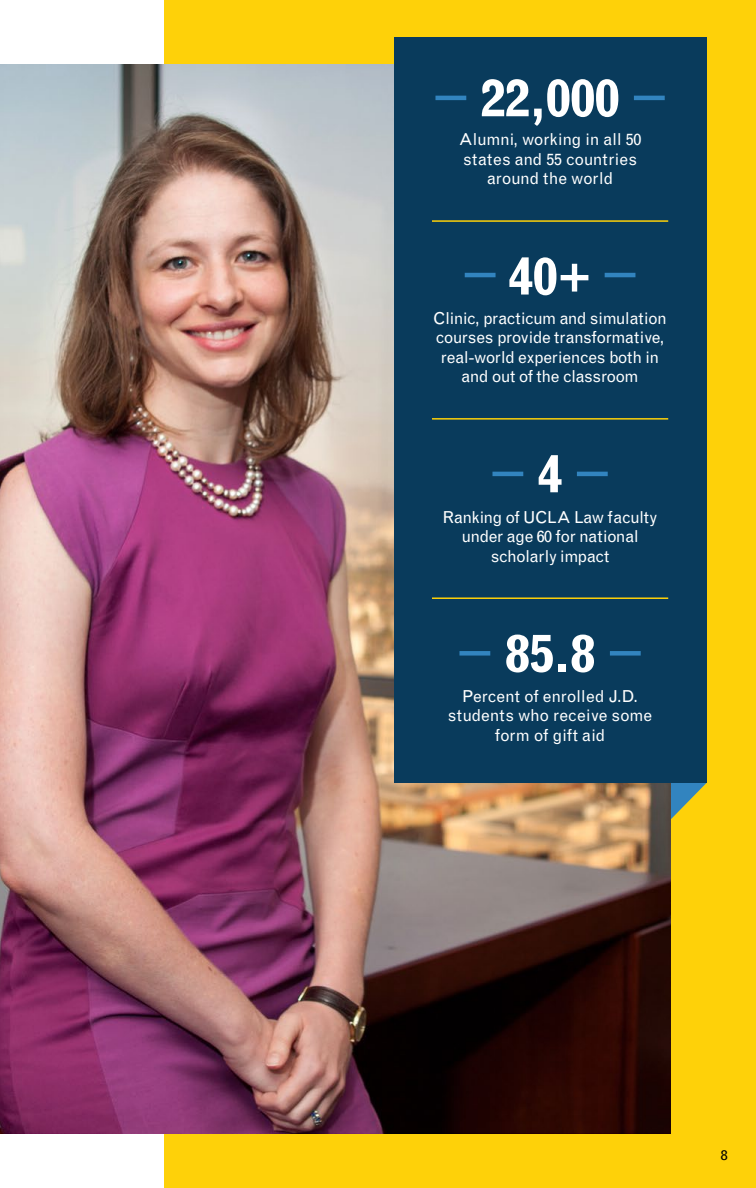
<style>
.page{position:relative;width:756px;height:1188px;background:#fff}
.page>*{position:absolute;margin:0;border:0;box-sizing:border-box;transform-origin:0 0}
.t1{font:700 51px "Grotesque MT Std";color:#fff}
.t2{font:16.5px/19.5px "Grotesque MT Std";letter-spacing:-.02em;color:#fff;text-align:center}
.t3{font:14.25px "Grotesque MT Std";color:#000}
</style>
<div class="page">
<div style="left:164px;top:0;width:592px;height:1188px;background:#fed109"></div>
<svg style="left:670px;top:783px;width:36px;height:37px"></svg>
<img style="left:0;top:65px;width:670px;height:1068px">
<div style="left:394px;top:38px;width:312px;height:745px;background:#093b5c"></div>
<hr style="left:435px;top:96px;width:31px;height:4px;background:#3284bf">
<hr style="left:634px;top:96px;width:31px;height:4px;background:#3284bf">
<hr style="left:465px;top:273px;width:31px;height:4px;background:#3284bf">
<hr style="left:605px;top:273px;width:30px;height:4px;background:#3284bf">
<hr style="left:492px;top:472px;width:31px;height:4px;background:#3284bf">
<hr style="left:577px;top:472px;width:31px;height:4px;background:#3284bf">
<div style="left:459px;top:651px;width:31px;height:5px;background:#3284bf"></div>
<div style="left:610px;top:651px;width:31px;height:5px;background:#3284bf"></div>
<hr style="left:432px;top:220px;width:236px;height:2px;background:#fed109">
<hr style="left:432px;top:418px;width:236px;height:2px;background:#fed109">
<hr style="left:432px;top:597px;width:236px;height:2px;background:#fed109">
<h1 class="t1" style="left:481px;top:68px;width:140px">22,000</h1>
<p class="t2" style="left:459px;top:130px;width:184px">Alumni, working in all 50 states and 55 countries around the world</p>
<h1 class="t1" style="left:509px;top:247px;width:84px">40+</h1>
<p class="t2" style="left:433px;top:308px;width:235px">Clinic, practicum and simulation courses provide transformative, real-world experiences both in and out of the classroom</p>
<h1 class="t1" style="left:538px;top:444px;width:26px">4</h1>
<p class="t2" style="left:443px;top:507px;width:216px">Ranking of UCLA Law faculty under age 60 for national scholarly impact</p>
<h1 class="t1" style="left:505px;top:624px;width:91px">85.8</h1>
<p class="t2" style="left:448px;top:687px;width:206px">Percent of enrolled J.D. students who receive some form of gift aid</p>
<p class="t3" style="left:721px;top:1147px;width:8px">8</p>
</div>
